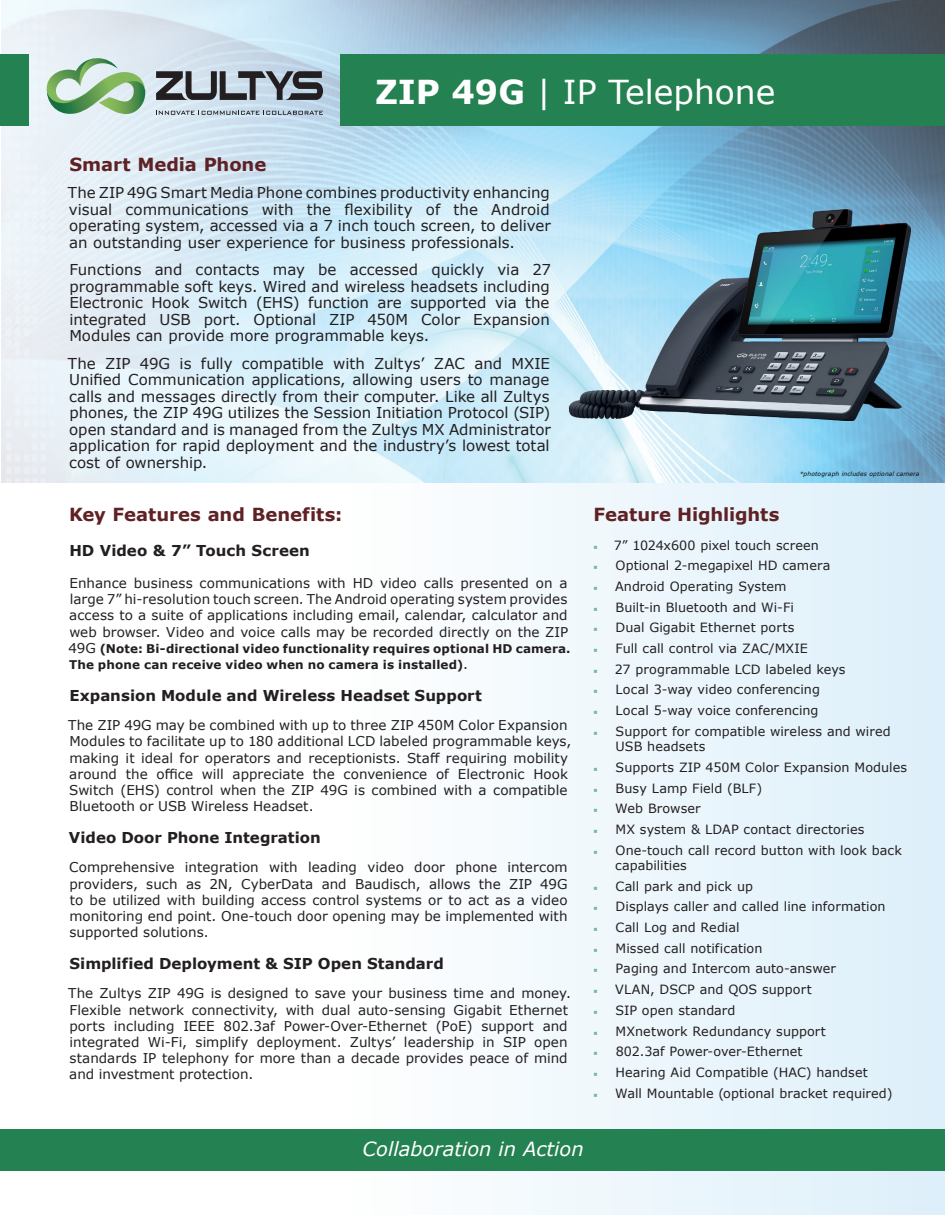
<style>
.page{position:relative;width:945px;height:1215px;background:#fff}
.page>*{position:absolute;margin:0;border:0;box-sizing:border-box;transform-origin:0 0}
.t1{font:33px "Verdana";color:#fff}
.t2{font:italic 19.5px "Verdana";color:#fff}
.M_Features_Header{font:700 18px "Verdana";color:#5f2124}
.M_Bullets_text{font:700 18px "Verdana";letter-spacing:-.005em;color:#5f2124}
.M_Intro_Header{font:700 18px "Verdana";letter-spacing:-.005em;color:#5f2124}
.M_Intro_text{font:15px/16.5px "Verdana";color:#231f20;text-align:justify}
.M_Bullets_text-2{font:700 15px "Verdana";color:#231f20}
.M_Features_Header-2{font:700 15px "Verdana";letter-spacing:.005em;color:#231f20}
.M_Bullets_text-3{font:13.5px/16.2px "Verdana";color:#231f20;text-align:justify}
.M_Bullets_02{font:12.75px/15.3px "Verdana";letter-spacing:.005em;color:#231f20}
.M_Bullets_text-4{font:700 12px/16.2px "Verdana";letter-spacing:.01em;color:#231f20}
.M_Bullets_03{font:italic 6px "Verdana";letter-spacing:.02em;color:#0c0806}
.s1{font-weight:700}
.s2{font-weight:400;font-size:13.5px}
.s3{font-family:"Minion Pro";font-size:10.5px;color:#7cb5a2}
</style>
<div class="page">
<div style="left:341px;top:0;width:604px;height:1215px;background:linear-gradient(to right,#fefffe,#dceffa)"></div>
<img style="left:2px;top:0;width:943px;height:482px">
<div style="left:341px;top:54px;width:604px;height:72px;background:#248151"></div>
<div style="left:0;top:54px;width:29px;height:72px;background:#248151"></div>
<div style="left:0;top:1129px;width:945px;height:42px;background:#248151"></div>
<svg style="left:156px;top:71px;width:167px;height:29px;background:#767d84"></svg>
<svg style="left:47px;top:54px;width:99px;height:63px;background:#adccb1"></svg>
<svg style="left:156px;top:111px;width:167px;height:4px"></svg>
<img style="left:567px;top:207px;width:349px;height:217px">
<p class="t1" style="left:375px;top:69px;width:402px"><span class="s1">ZIP 49G</span> | IP Telephone</p>
<p class="M_Intro_Header" style="left:69px;top:152px;width:198px">Smart Media Phone</p>
<p class="M_Intro_text" style="left:68px;top:185px;width:484px">The ZIP 49G Smart Media Phone combines productivity enhancing visual communications with the flexibility of the Android operating system, accessed via a 7 inch touch screen, to deliver an outstanding user experience for business professionals.</p>
<p class="M_Intro_text" style="left:69px;top:261px;width:483px">Functions and contacts may be accessed quickly via 27 programmable soft keys. Wired and wireless headsets including Electronic Hook Switch (EHS) function are supported via the integrated USB port. Optional ZIP 450M Color Expansion Modules can provide more programmable keys.</p>
<p class="M_Intro_text" style="left:68px;top:355px;width:485px">The ZIP 49G is fully compatible with Zultys’ ZAC and MXIE Unified Communication applications, allowing users to manage calls and messages directly from their computer. Like all Zultys phones, the ZIP 49G utilizes the Session Initiation Protocol (SIP) open standard and is managed from the Zultys MX Administrator application for rapid deployment and the industry’s lowest total cost of ownership.</p>
<p class="M_Bullets_03" style="left:800px;top:470px;width:121px">*photograph includes optional camera</p>
<p class="M_Features_Header" style="left:69px;top:502px;width:275px">Key Features and Benefits:</p>
<p class="M_Features_Header-2" style="left:69px;top:540px;width:242px">HD Video &amp; 7” Touch Screen</p>
<p class="M_Bullets_text-3" style="left:69px;top:575px;width:500px">Enhance business communications with HD video calls presented on a large 7” hi-resolution touch screen. The Android operating system provides access to a suite of applications including email, calendar, calculator and web browser. Video and voice calls may be recorded directly on the ZIP</p>
<p class="M_Bullets_text-4" style="left:69px;top:640px;width:503px"><span class="s2">49G</span> (Note: Bi-directional video functionality requires optional HD camera.<br>The phone can receive video when no camera is installed)<span class="s2">.</span></p>
<p class="M_Bullets_text-2" style="left:69px;top:684px;width:414px">Expansion Module and Wireless Headset Support</p>
<p class="M_Bullets_text-3" style="left:68px;top:717px;width:505px;text-align:left">The ZIP 49G may be combined with up to three ZIP 450M Color Expansion Modules to facilitate up to 180 additional LCD labeled programmable keys, making it ideal for operators and receptionists. Staff requiring mobility around the office will appreciate the convenience of Electronic Hook Switch (EHS) control when the ZIP 49G is combined with a compatible Bluetooth or USB Wireless Headset.</p>
<p class="M_Bullets_text-2" style="left:69px;top:827px;width:253px">Video Door Phone Integration</p>
<p class="M_Bullets_text-3" style="left:69px;top:859px;width:500px">Comprehensive integration with leading video door phone intercom providers, such as 2N, CyberData and Baudisch, allows the ZIP 49G to be utilized with building access control systems or to act as a video monitoring end point. One-touch door opening may be implemented with supported solutions.</p>
<p class="M_Bullets_text-2" style="left:70px;top:953px;width:376px">Simplified Deployment &amp; SIP Open Standard</p>
<p class="M_Bullets_text-3" style="left:68px;top:985px;width:504px;text-align:left">The Zultys ZIP 49G is designed to save your business time and money.<br>Flexible network connectivity, with dual auto-sensing Gigabit Ethernet ports including IEEE 802.3af Power-Over-Ethernet (PoE) support and integrated Wi-Fi, simplify deployment. Zultys’ leadership in SIP open standards IP telephony for more than a decade provides peace of mind and investment protection.</p>
<p class="M_Bullets_text" style="left:594px;top:501px;width:187px">Feature Highlights</p>
<p class="M_Bullets_02" style="left:594px;top:537px;width:227px"><span class="s3">■</span> 7” 1024x600 pixel touch screen</p>
<p class="M_Bullets_02" style="left:594px;top:558px;width:238px"><span class="s3">■</span> Optional 2-megapixel HD camera</p>
<p class="M_Bullets_02" style="left:594px;top:579px;width:195px"><span class="s3">■</span> Android Operating System</p>
<p class="M_Bullets_02" style="left:594px;top:599px;width:202px"><span class="s3">■</span> Built-in Bluetooth and Wi-Fi</p>
<p class="M_Bullets_02" style="left:594px;top:620px;width:202px"><span class="s3">■</span> Dual Gigabit Ethernet ports</p>
<p class="M_Bullets_02" style="left:594px;top:641px;width:216px"><span class="s3">■</span> Full call control via ZAC/MXIE</p>
<p class="M_Bullets_02" style="left:594px;top:661px;width:254px"><span class="s3">■</span> 27 programmable LCD labeled keys</p>
<p class="M_Bullets_02" style="left:594px;top:682px;width:228px"><span class="s3">■</span> Local 3-way video conferencing</p>
<p class="M_Bullets_02" style="left:594px;top:703px;width:226px"><span class="s3">■</span> Local 5-way voice conferencing</p>
<p class="M_Bullets_02" style="left:616px;top:723px;width:277px;text-indent:-22px"><span class="s3">■</span> Support for compatible wireless and wired<br>USB headsets</p>
<p class="M_Bullets_02" style="left:594px;top:759px;width:315px"><span class="s3">■</span> Supports ZIP 450M Color Expansion Modules</p>
<p class="M_Bullets_02" style="left:594px;top:780px;width:170px"><span class="s3">■</span> Busy Lamp Field (BLF)</p>
<p class="M_Bullets_02" style="left:594px;top:801px;width:109px"><span class="s3">■</span> Web Browser</p>
<p class="M_Bullets_02" style="left:594px;top:822px;width:273px"><span class="s3">■</span> MX system &amp; LDAP contact directories</p>
<p class="M_Bullets_02" style="left:615px;top:842px;width:288px;text-indent:-22px"><span class="s3">■</span> One-touch call record button with look back capabilities</p>
<p class="M_Bullets_02" style="left:594px;top:878px;width:161px"><span class="s3">■</span> Call park and pick up</p>
<p class="M_Bullets_02" style="left:594px;top:899px;width:294px"><span class="s3">■</span> Displays caller and called line information</p>
<p class="M_Bullets_02" style="left:594px;top:920px;width:147px"><span class="s3">■</span> Call Log and Redial</p>
<p class="M_Bullets_02" style="left:594px;top:940px;width:170px"><span class="s3">■</span> Missed call notification</p>
<p class="M_Bullets_02" style="left:594px;top:961px;width:244px"><span class="s3">■</span> Paging and Intercom auto-answer</p>
<p class="M_Bullets_02" style="left:594px;top:982px;width:220px"><span class="s3">■</span> VLAN, DSCP and QOS support</p>
<p class="M_Bullets_02" style="left:594px;top:1002px;width:144px"><span class="s3">■</span> SIP open standard</p>
<p class="M_Bullets_02" style="left:594px;top:1023px;width:234px"><span class="s3">■</span> MXnetwork Redundancy support</p>
<p class="M_Bullets_02" style="left:594px;top:1044px;width:211px"><span class="s3">■</span> 802.3af Power-over-Ethernet</p>
<p class="M_Bullets_02" style="left:594px;top:1065px;width:276px"><span class="s3">■</span> Hearing Aid Compatible (HAC) handset</p>
<p class="M_Bullets_02" style="left:594px;top:1085px;width:300px"><span class="s3">■</span> Wall Mountable (optional bracket required)</p>
<p class="t2" style="left:363px;top:1136px;width:223px">Collaboration in Action</p>
</div>
